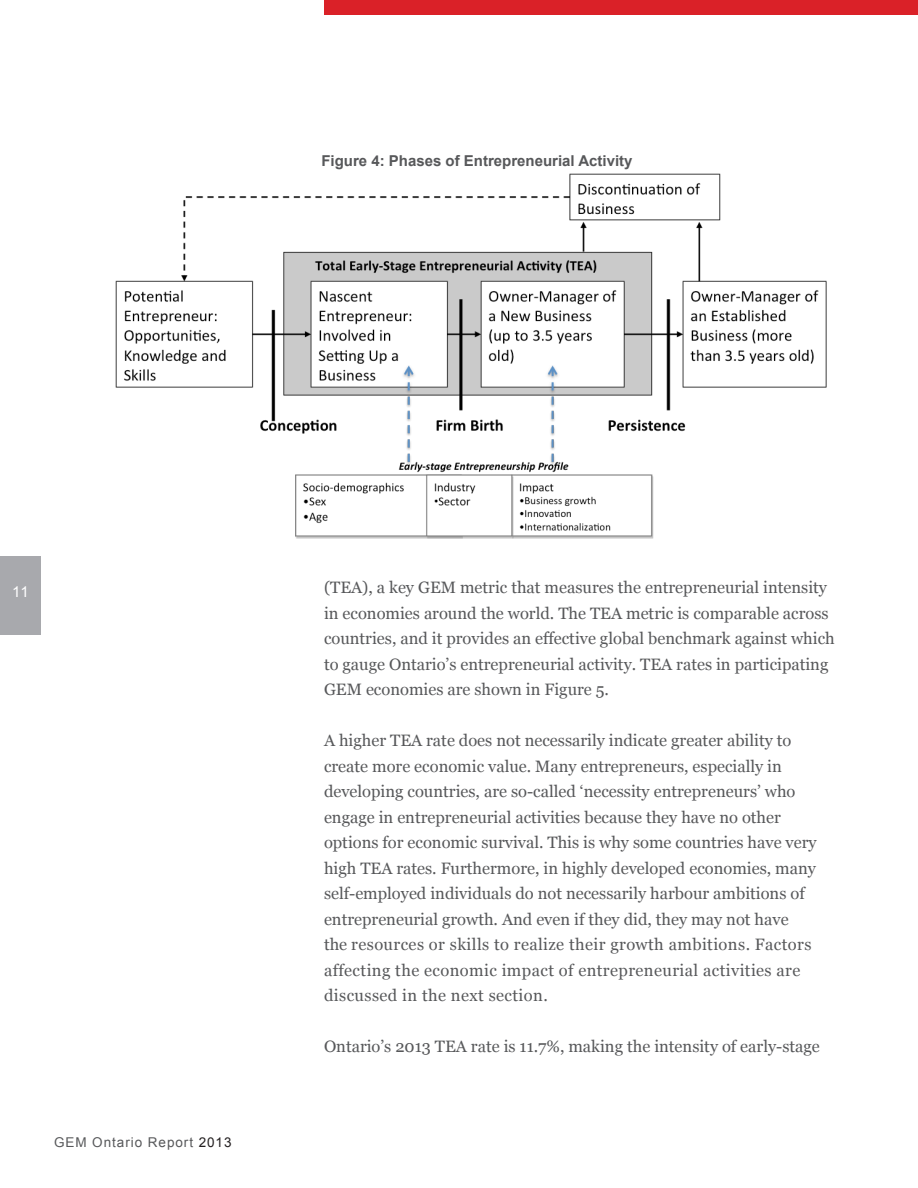
<style>
.page{position:relative;width:918px;height:1188px;background:#fff}
.page>*{position:absolute;margin:0;border:0;box-sizing:border-box;transform-origin:0 0}
._6-Bodytext{font:16.5px/25.5px "Georgia";color:#57585a}
._9-Table_header{font:700 15px "Arial";color:#57585a}
._6-Bodytext-2{font:15px "Arial";color:#fff}
.t1{font:13.5px "Arial";letter-spacing:.07em;color:#57585a}
.s1{color:#231f20}
</style>
<div class="page">
<div style="left:0;top:556px;width:41px;height:78px;background:#a8a9ad"></div>
<div style="left:324px;top:0;width:594px;height:15px;background:#da2128"></div>
<img style="left:116px;top:173px;width:710px;height:365px">
<p class="_9-Table_header" style="left:321px;top:151px;width:313px">Figure 4: Phases of Entrepreneurial Activity</p>
<p class="_6-Bodytext-2" style="left:12px;top:582px;width:18px">11</p>
<p class="_6-Bodytext" style="left:324px;top:574px;width:512px">(TEA), a key GEM metric that measures the entrepreneurial intensity in economies around the world. The TEA metric is comparable across countries, and it provides an effective global benchmark against which</p>
<p class="_6-Bodytext" style="left:324px;top:651px;width:506px">to gauge Ontario’s entrepreneurial activity. TEA rates in participating<br>GEM economies are shown in Figure 5.</p>
<p class="_6-Bodytext" style="left:324px;top:727px;width:494px">A higher TEA rate does not necessarily indicate greater ability to create more economic value. Many entrepreneurs, especially in developing countries, are so-called ‘necessity entrepreneurs’ who engage in entrepreneurial activities because they have no other options for economic survival. This is why some countries have very high TEA rates. Furthermore, in highly developed economies, many self-employed individuals do not necessarily harbour ambitions of entrepreneurial growth. And even if they did, they may not have<br>the resources or skills to realize their growth ambitions. Factors affecting the economic impact of entrepreneurial activities are discussed in the next section.</p>
<p class="_6-Bodytext" style="left:324px;top:1033px;width:497px">Ontario’s 2013 TEA rate is 11.7%, making the intensity of early-stage</p>
<p class="t1" style="left:54px;top:1133px;width:179px">GEM Ontario Report <span class="s1">2013</span></p>
</div>
